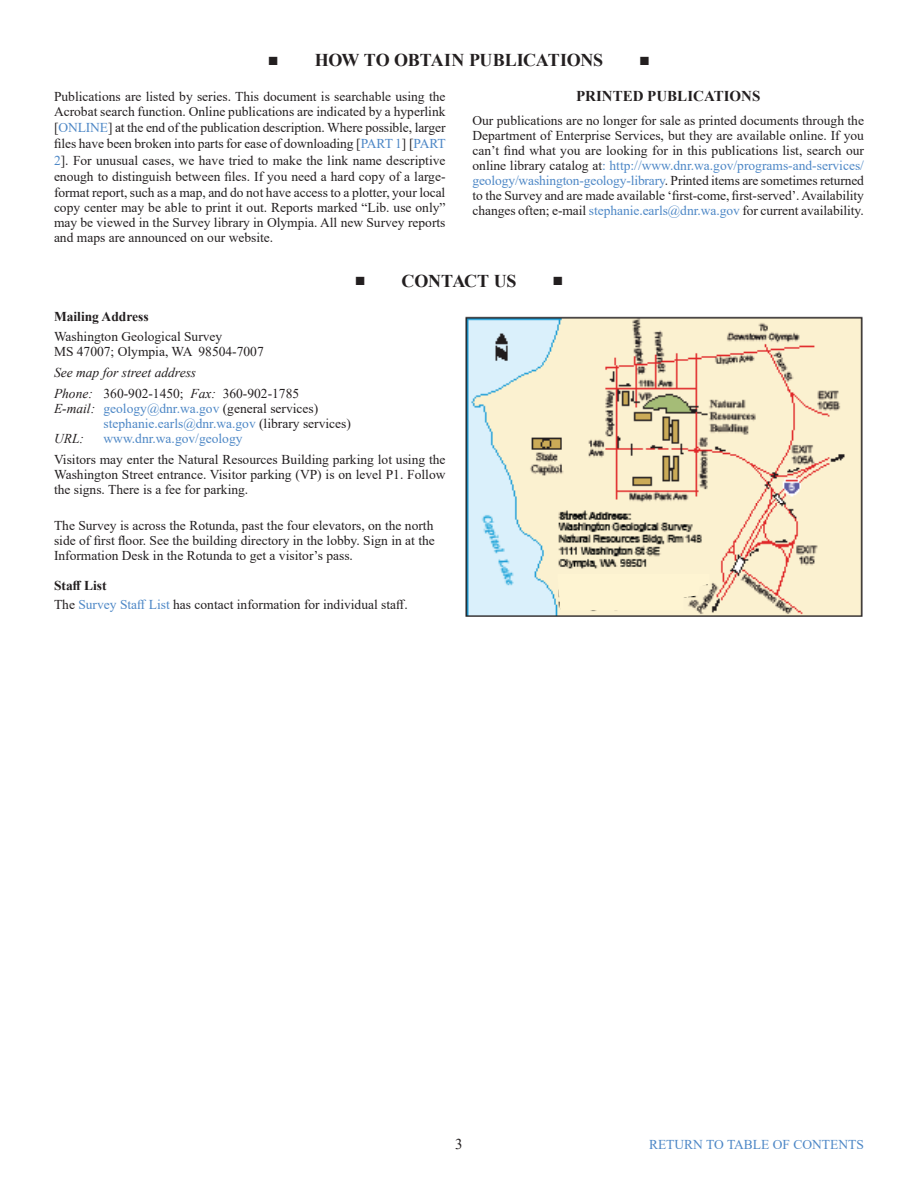
<style>
.page{position:relative;width:918px;height:1188px;background:#fff}
.page>*{position:absolute;margin:0;border:0;box-sizing:border-box;transform-origin:0 0}
.t1{font:700 18px "Times New Roman";letter-spacing:-.015em;color:#231f20}
.t2{font:18px "Times New Roman";color:#231f20}
.t3{font:700 15px "Times New Roman";color:#231f20}
.t4{font:15px "Times New Roman";color:#231f20}
.t5{font:13.5px/15px "Times New Roman";color:#231f20;text-align:justify}
.t6{font:13.5px "Times New Roman";color:#4d87c6}
.t7{font:italic 13.5px/21px "Times New Roman";color:#231f20}
.t8{font:700 13.5px "Times New Roman";color:#231f20}
.s1{font-weight:400}
.s2{color:#4d87c6}
.s3{font-style:normal}
.s4{font-style:italic;color:#231f20}
.s5{color:#231f20}
.s6{font-weight:700}
</style>
<div class="page">
<img style="left:465px;top:316px;width:398px;height:300px">
<div style="left:557px;top:574px;width:153px;height:36px;background:#fef4d2"></div>
<h1 class="t1" style="left:268px;top:47px;width:337px"><span class="s1">■</span> HOW TO OBTAIN PUBLICATIONS</h1>
<h1 class="t2" style="left:639px;top:46px;width:12px">■</h1>
<p class="t5" style="left:54px;top:88px;width:393px;line-height:15.6px">Publications are listed by series. This document is searchable using the Acrobat search function. Online publications are indicated by a hyperlink [<span class="s2">ONLINE</span>] at the end of the publication description. Where possible, larger files have been broken into parts for ease of downloading [<span class="s2">PART 1</span>] [<span class="s2">PART 2</span>]. For unusual cases, we have tried to make the link name descriptive enough to distinguish between files. If you need a hard copy of a large&shy;format report, such as a map, and do not have access to a plotter, your local copy center may be able to print it out. Reports marked “Lib. use only” may be viewed in the Survey library in Olympia. All new Survey reports and maps are announced on our website.</p>
<p class="t3" style="left:576px;top:85px;width:186px">PRINTED PUBLICATIONS</p>
<p class="t5" style="left:472px;top:113px;width:393px">Our publications are no longer for sale as printed documents through the Department of Enterprise Services, but they are available online. If you can’t find what you are looking for in this publications list, search our online library catalog at<span class="s2">: http://www.dnr.wa.gov/programs-and-services/ geology/washington-geology-library</span>. Printed items are sometimes returned to the Survey and are made available ‘first-come, first-served’. Availability changes often; e-mail <span class="s2">stephanie.earls@dnr.wa.gov</span> for current availability.</p>
<h1 class="t1" style="left:355px;top:268px;width:163px"><span class="s1">■</span> CONTACT US</h1>
<h1 class="t2" style="left:552px;top:267px;width:12px">■</h1>
<p class="t8" style="left:54px;top:307px;width:96px">Mailing Address</p>
<p class="t5" style="left:54px;top:329px;width:211px">Washington Geological Survey<br>MS 47007; Olympia, WA 98504-7007</p>
<p class="t7" style="left:54px;top:362px;width:247px">See map for street address<br>Phone: <span class="s3">360-902-1450;</span> Fax: <span class="s3">360-902-1785</span></p>
<p class="t6" style="left:54px;top:399px;width:266px"><span class="s4">E-mail:</span> geology@dnr.wa.gov <span class="s5">(general services)</span></p>
<p class="t6" style="left:104px;top:414px;width:249px">stephanie.earls@dnr.wa.gov <span class="s5">(library services)</span></p>
<p class="t7" style="left:54px;top:428px;width:31px">URL:</p>
<p class="t6" style="left:104px;top:429px;width:140px">www.dnr.wa.gov/geology</p>
<p class="t5" style="left:54px;top:452px;width:393px">Visitors may enter the Natural Resources Building parking lot using the Washington Street entrance. Visitor parking (VP) is on level P1. Follow the signs. There is a fee for parking.</p>
<p class="t5" style="left:54px;top:518px;width:382px">The Survey is across the Rotunda, past the four elevators, on the north side of first floor. See the building directory in the lobby. Sign in at the Information Desk in the Rotunda to get a visitor’s pass.</p>
<p class="t5" style="left:54px;top:575px;width:355px;line-height:19.5px"><span class="s6">Staff List<br></span>The <span class="s2">Survey Staff List</span> has contact information for individual staff.</p>
<p class="t4" style="left:455px;top:1133px;width:9px">3</p>
<p class="t6" style="left:649px;top:1135px;width:216px">RETURN TO TABLE OF CONTENTS</p>
</div>
